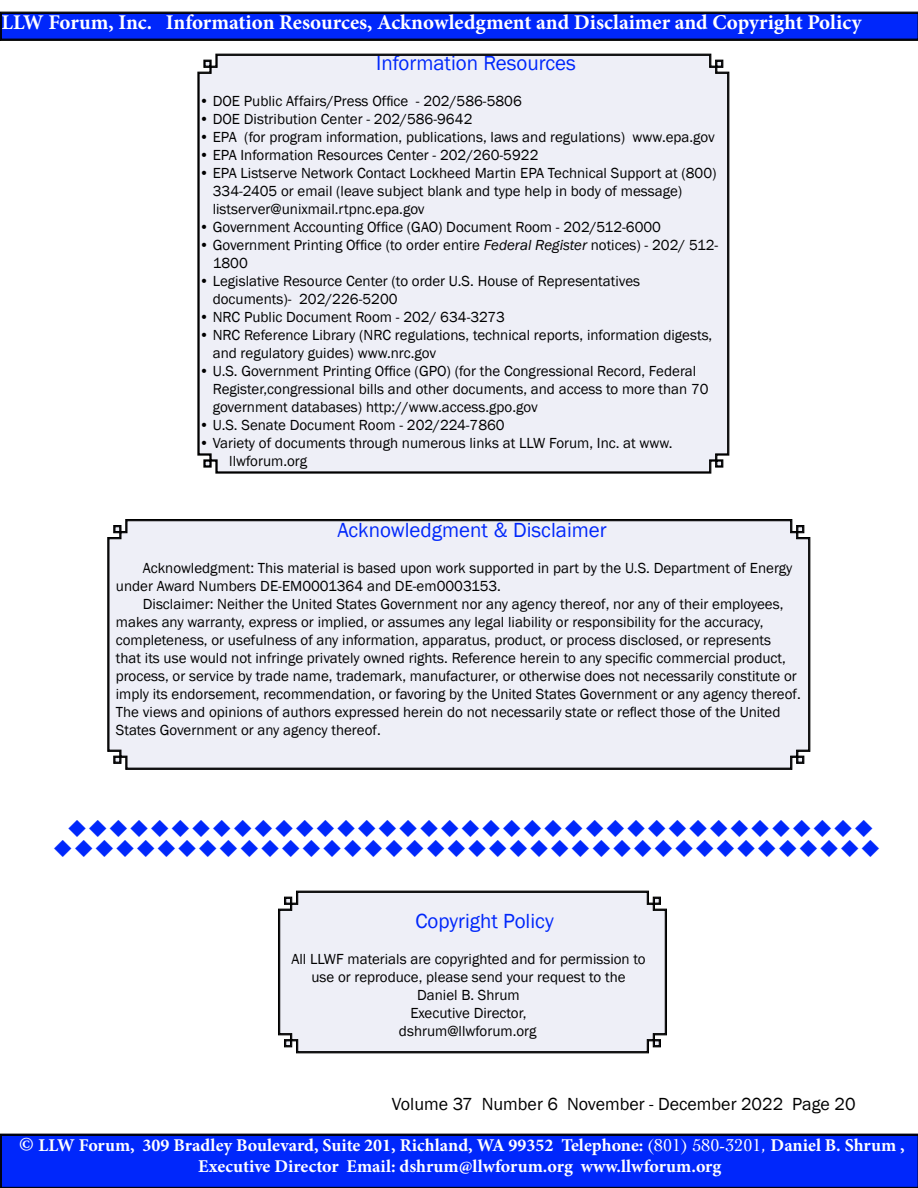
<style>
.page{position:relative;width:918px;height:1188px;background:#fff}
.page>*{position:absolute;margin:0;border:0;box-sizing:border-box;transform-origin:0 0}
.t1{font:700 21px "Minion Pro";color:#fff}
.Body_heading{font:21px "Wingdings";color:#0027fb}
.Title_San_Serif_Head{font:21px "Franklin Gothic";color:#0027fb}
.t2{font:700 18px/21.6px "Minion Pro";color:#fff;text-align:center}
.t3{font:18px "Franklin Gothic";color:#000}
.San_Serif__Body{font:15px/18px "Franklin Gothic";color:#000}
.San_Serif_Bullet{font:15px/18px "Franklin Gothic";color:#000;text-align:center}
.s1{font-style:italic}
.s2{font-size:21px}
.s3{font-family:"Cochin";font-weight:400}
</style>
<div class="page">
<div style="left:1px;top:1137px;width:917px;height:51px;background:#0027fb"></div>
<div style="left:1px;top:1135px;width:917px;height:52px;border:1px solid #000"></div>
<svg style="left:0;top:12px;width:918px;height:29px;background:#0124de"></svg>
<div style="left:1px;top:13px;width:917px;height:26px;border:1px solid #000"></div>
<div style="left:279px;top:892px;width:387px;height:160px;background:#eeeff7"></div>
<div style="left:199px;top:55px;width:529px;height:417px;background:#eeeff7"></div>
<div style="left:109px;top:520px;width:700px;height:248px;background:#eeeff7"></div>
<p class="t1" style="left:2px;top:7px;width:862px">LLW Forum, Inc. Information Resources, Acknowledgment and Disclaimer and Copyright Policy</p>
<p class="Title_San_Serif_Head" style="left:376px;top:50px;width:201px">Information Resources</p>
<p class="San_Serif__Body" style="left:199px;top:93px;width:324px">• DOE Public Affairs/Press Office - 202/586-5806</p>
<p class="San_Serif__Body" style="left:199px;top:111px;width:275px">• DOE Distribution Center - 202/586-9642</p>
<p class="San_Serif__Body" style="left:199px;top:129px;width:517px">• EPA (for program information, publications, laws and regulations) www.epa.gov</p>
<p class="San_Serif__Body" style="left:199px;top:147px;width:341px">• EPA Information Resources Center - 202/260-5922</p>
<p class="San_Serif__Body" style="left:213px;top:165px;width:505px;text-indent:-14px">• EPA Listserve Network Contact Lockheed Martin EPA Technical Support at (800)<br>334-2405 or email (leave subject blank and type help in body of message) listserver@unixmail.rtpnc.epa.gov</p>
<p class="San_Serif__Body" style="left:199px;top:219px;width:463px">• Government Accounting Office (GAO) Document Room - 202/512-6000</p>
<p class="San_Serif__Body" style="left:213px;top:237px;width:507px;text-indent:-14px">• Government Printing Office (to order entire <span class="s1">Federal Register</span> notices) - 202/ 512-<br>1800</p>
<p class="San_Serif__Body" style="left:213px;top:273px;width:429px;text-indent:-14px">• Legislative Resource Center (to order U.S. House of Representatives documents)- 202/226-5200</p>
<p class="San_Serif__Body" style="left:199px;top:309px;width:307px">• NRC Public Document Room - 202/ 634-3273</p>
<p class="San_Serif__Body" style="left:213px;top:327px;width:501px;text-indent:-14px">• NRC Reference Library (NRC regulations, technical reports, information digests, and regulatory guides) www.nrc.gov</p>
<p class="San_Serif__Body" style="left:213px;top:363px;width:497px;text-indent:-14px">• U.S. Government Printing Office (GPO) (for the Congressional Record, Federal<br>Register,congressional bills and other documents, and access to more than 70 government databases) http://www.access.gpo.gov</p>
<p class="San_Serif__Body" style="left:199px;top:417px;width:307px">• U.S. Senate Document Room - 202/224-7860</p>
<p class="San_Serif__Body" style="left:229px;top:435px;width:445px;text-indent:-30px">• Variety of documents through numerous links at LLW Forum, Inc. at www. llwforum.org</p>
<p class="Title_San_Serif_Head" style="left:337px;top:517px;width:271px">Acknowledgment &amp; Disclaimer</p>
<p class="San_Serif__Body" style="left:116px;top:559px;width:678px;text-indent:27px">Acknowledgment: This material is based upon work supported in part by the U.S. Department of Energy under Award Numbers DE-EM0001364 and DE-em0003153.</p>
<p class="San_Serif__Body" style="left:116px;top:595px;width:686px;text-indent:27px">Disclaimer: Neither the United States Government nor any agency thereof, nor any of their employees, makes any warranty, express or implied, or assumes any legal liability or responsibility for the accuracy, completeness, or usefulness of any information, apparatus, product, or process disclosed, or represents<br>that its use would not infringe privately owned rights. Reference herein to any specific commercial product, process, or service by trade name, trademark, manufacturer, or otherwise does not necessarily constitute or imply its endorsement, recommendation, or favoring by the United States Government or any agency thereof.<br>The views and opinions of authors expressed herein do not necessarily state or reflect those of the United States Government or any agency thereof.</p>
<p class="Body_heading" style="left:67px;top:817px;width:809px">◆◆◆◆◆◆◆◆◆◆◆◆◆◆◆◆◆◆◆◆◆◆◆◆◆◆◆◆◆◆◆◆◆◆◆◆◆◆◆</p>
<p class="Body_heading" style="left:53px;top:837px;width:830px">◆◆◆◆◆◆◆◆◆◆◆◆◆◆◆◆◆◆◆◆◆◆◆◆◆◆◆◆◆◆◆◆◆◆◆◆◆◆◆◆</p>
<p class="Title_San_Serif_Head" style="left:415px;top:908px;width:140px">Copyright Policy</p>
<p class="San_Serif_Bullet" style="left:291px;top:951px;width:356px">All LLWF materials are copyrighted and for permission to use or reproduce, please send your request to the</p>
<p class="San_Serif_Bullet" style="left:417px;top:987px;width:104px">Daniel B. Shrum</p>
<p class="San_Serif_Bullet" style="left:410px;top:1005px;width:118px">Executive Director,</p>
<p class="San_Serif_Bullet" style="left:399px;top:1023px;width:139px">dshrum@llwforum.org</p>
<p class="t3" style="left:392px;top:1093px;width:465px">Volume 37 Number 6 November - December 2022 Page 20</p>
<p class="t2" style="left:19px;top:1134px;width:887px"><span class="s2">©</span> LLW Forum, 309 Bradley Boulevard, Suite 201, Richland, WA 99352 Telephone: <span class="s3">(801) 580-3201,</span> Daniel B. Shrum ,<br>Executive Director Email: dshrum@llwforum.org www.llwforum.org</p>
</div>
